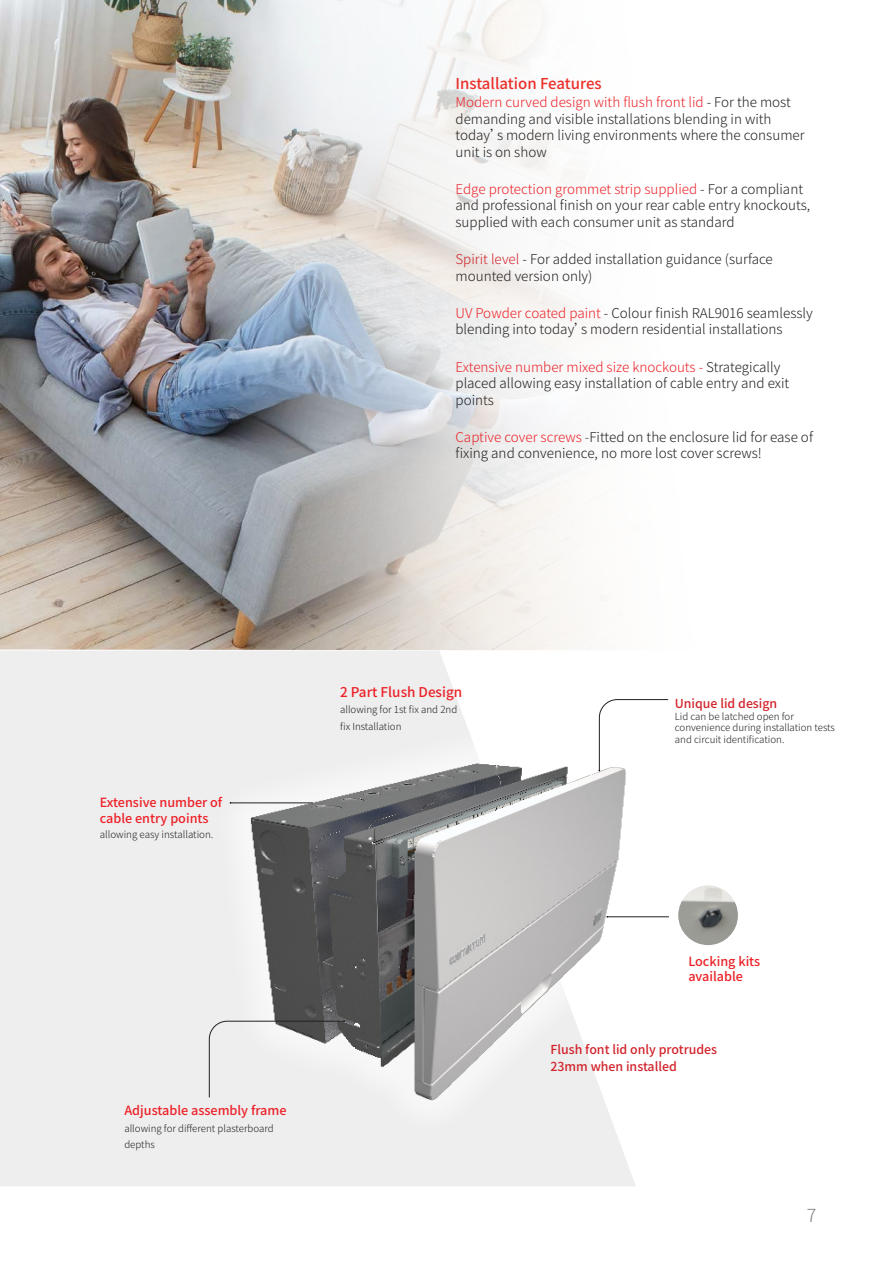
<style>
.page{position:relative;width:893px;height:1263px;background:#fff}
.page>*{position:absolute;margin:0;border:0;box-sizing:border-box;transform-origin:0 0}
.t1{font:300 18px "Noto Sans SC";color:#808285}
.t2{font:500 15px "Noto Sans SC";color:#eb2f29}
.t3{font:300 13.5px/16.5px "Noto Sans SC";color:#231f20}
.t4{font:500 13.5px "Noto Sans SC";color:#ec2127}
.t5{font:500 12.6px/15.5px "Noto Sans SC";color:#ec2127}
.t6{font:500 12.3px "Noto Sans SC";color:#d1232a}
.t7{font:300 9.9px "Noto Sans SC";color:#231f20}
.t8{font:300 9.75px/16.5px "Noto Sans SC";color:#231f20}
.s1{color:#ec2127}
.s2{color:#d1232a}
.s3{color:#4f4d43}
</style>
<div class="page">
<img style="left:0;top:0;width:606px;height:650px">
<svg style="left:0;top:651px;width:636px;height:535px;fill:#eeeeef"></svg>
<div style="left:211px;top:724px;width:454px;height:415px;background:#fff;opacity:.57"></div>
<img style="left:209px;top:742px;width:446px;height:373px">
<div style="left:639px;top:846px;width:138px;height:139px;background:#fff"></div>
<img style="left:678px;top:885px;width:60px;height:60px;border-radius:30px">
<svg style="left:209px;top:1020px;width:136px;height:78px"></svg>
<svg style="left:598px;top:699px;width:71px;height:72px"></svg>
<hr style="left:607px;top:916px;width:62px;height:1px;background:#231f20">
<hr style="left:230px;top:803px;width:83px;height:1px;background:#231f20">
<p class="t2" style="left:455px;top:75px;width:148px">Installation Features</p>
<p class="t3" style="left:455px;top:94px;width:351px"><span class="s1">Modern curved design with flush front lid</span> - For the most demanding and visible installations blending in with today’s modern living environments where the consumer unit is on show</p>
<p class="t3" style="left:455px;top:181px;width:356px"><span class="s1">Edge protection grommet strip supplied</span> - For a compliant and professional finish on your rear cable entry knockouts, supplied with each consumer unit as standard</p>
<p class="t3" style="left:455px;top:251px;width:319px"><span class="s2">Spirit level</span> - For added installation guidance (surface mounted version only)</p>
<p class="t3" style="left:455px;top:305px;width:359px"><span class="s1">UV Powder coated paint</span> - Colour finish RAL9016 seamlessly blending into today’s modern residential installations</p>
<p class="t3" style="left:455px;top:359px;width:335px"><span class="s1">Extensive number mixed size knockouts -</span> Strategically placed allowing easy installation of cable entry and exit points</p>
<p class="t3" style="left:455px;top:429px;width:359px"><span class="s1">Captive cover screws</span> <span class="s3">-</span>Fitted on the enclosure lid for ease of fixing and convenience, no more lost cover screws!</p>
<p class="t5" style="left:100px;top:795px;width:124px">Extensive number of cable entry points</p>
<p class="t7" style="left:100px;top:829px;width:115px">allowing easy installation.</p>
<p class="t4" style="left:340px;top:684px;width:124px">2 Part Flush Design</p>
<p class="t8" style="left:340px;top:701px;width:119px">allowing for 1st fix and 2nd</p>
<p class="t8" style="left:340px;top:718px;width:63px">fix Installation</p>
<p class="t5" style="left:124px;top:1103px;width:164px">Adjustable assembly frame</p>
<p class="t8" style="left:124px;top:1120px;width:151px">allowing for different plasterboard depths</p>
<p class="t6" style="left:675px;top:696px;width:104px">Unique lid design</p>
<p class="t8" style="left:675px;top:708px;width:120px">Lid can be latched open for</p>
<p class="t8" style="left:675px;top:720px;width:162px">convenience during installation tests</p>
<p class="t8" style="left:675px;top:731px;width:111px">and circuit identification.</p>
<p class="t5" style="left:688px;top:954px;width:73px">Locking kits available</p>
<p class="t6" style="left:550px;top:1043px;width:168px">Flush font lid only protrudes</p>
<p class="t6" style="left:550px;top:1059px;width:128px">23mm when installed</p>
<p class="t1" style="left:807px;top:1205px;width:11px">7</p>
</div>
